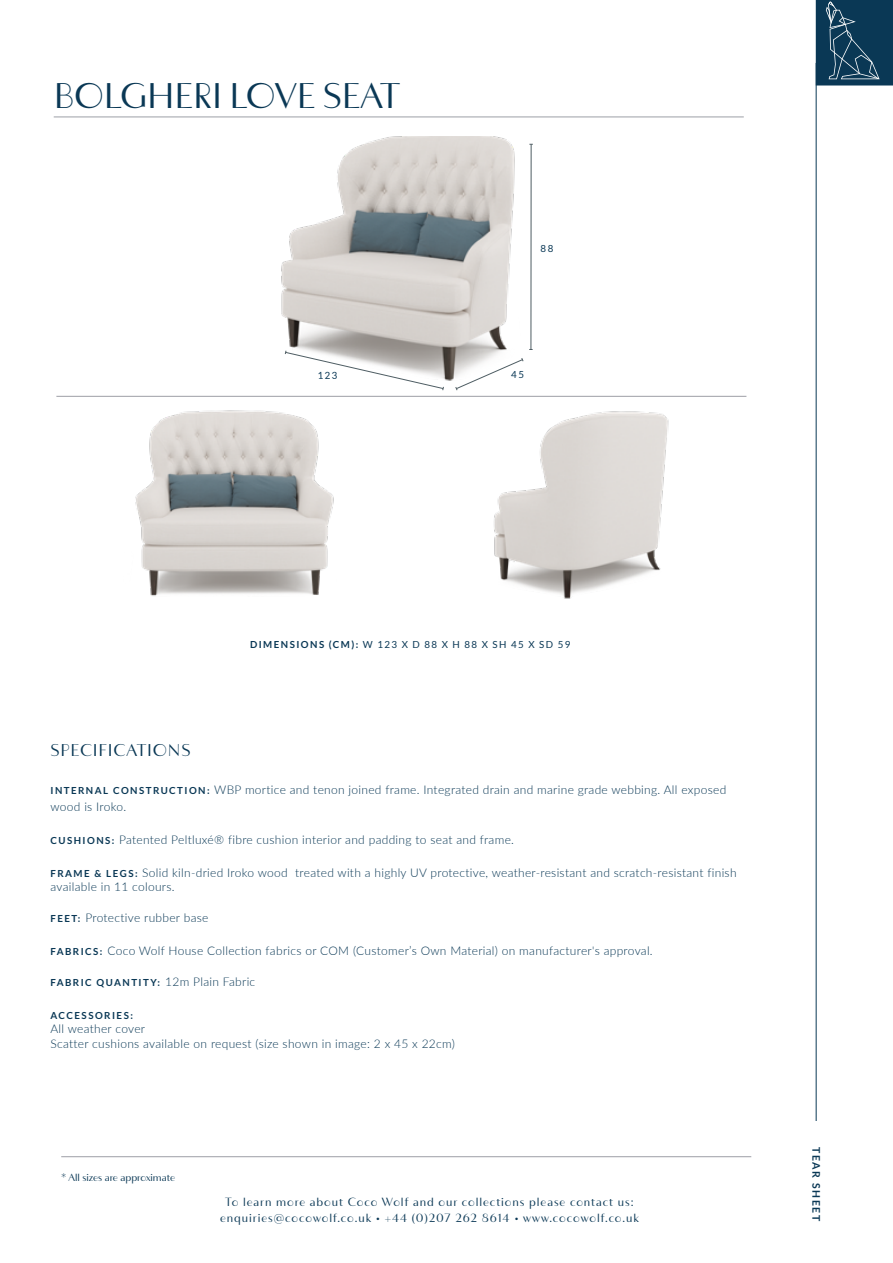
<style>
.page{position:relative;width:893px;height:1263px;background:#fff}
.page>*{position:absolute;margin:0;border:0;box-sizing:border-box;transform-origin:0 0}
.t1{font:700 36px "F37 Bergman";color:#0a3855}
.t2{font:700 17.25px "F37 Bergman";letter-spacing:.05em;color:#0a3855}
.t3{font:300 12px/14.4px "Lato";letter-spacing:.025em;color:#0a3855}
.t4{font:700 12px/16.2px "F37 Bergman";letter-spacing:.08em;color:#0a3855;text-align:center}
.t5{font:700 10.5px "F37 Bergman";color:#0a3855}
.t6{font:700 10.5px "Lato";letter-spacing:.15em;color:#0a3855}
.t7{font:700 9.75px "Lato";letter-spacing:.15em;color:#0a3855}
.t8{font:9.75px "Lato";letter-spacing:.15em;color:#0a3855}
.s1{font-weight:700}
.s2{font-weight:700;font-size:9.75px}
.s3{font-weight:300;font-size:12px}
</style>
<div class="page">
<div style="left:816px;top:1px;width:76px;height:84px;background:#0a3855"></div>
<svg style="left:826px;top:3px;width:53px;height:76px"></svg>
<div style="left:816px;top:0;width:77px;height:86px;border:2px solid #0a3855"></div>
<hr style="left:61px;top:1156px;width:690px;height:1px;background:#9d9fa6">
<hr style="left:816px;top:63px;width:1px;height:1149px;background:#0a3855">
<div style="left:812px;top:1121px;width:9px;height:100px;background:#fff"></div>
<hr style="left:54px;top:117px;width:690px;height:1px;background:#9d9fa6">
<hr style="left:56px;top:396px;width:690px;height:1px;background:#9d9fa6">
<img style="left:281px;top:136px;width:252px;height:245px">
<hr style="left:531px;top:144px;width:1px;height:205px;background:#4e5d63">
<img style="left:494px;top:411px;width:175px;height:188px">
<img style="left:135px;top:410px;width:199px;height:186px">
<svg style="left:455px;top:357px;width:69px;height:34px"></svg>
<svg style="left:284px;top:350px;width:160px;height:41px"></svg>
<h1 class="t1" style="left:54px;top:74px;width:348px">BOLGHERI LOVE SEAT</h1>
<p class="t8" style="left:541px;top:243px;width:14px">88</p>
<p class="t8" style="left:511px;top:369px;width:14px">45</p>
<h2 class="t2" style="left:50px;top:740px;width:142px">SPECIFICATIONS</h2>
<p class="t8" style="left:250px;top:639px;width:322px"><span class="s1">DIMENSIONS (CM):</span> W 123 X D 88 X H 88 X SH 45 X SD 59</p>
<p class="t3" style="left:50px;top:781px;width:677px;line-height:16.5px"><span class="s2">INTERNAL CONSTRUCTION:</span> WBP mortice and tenon joined frame. Integrated drain and marine grade webbing. All exposed wood is Iroko.</p>
<p class="t3" style="left:50px;top:832px;width:465px"><span class="s2">CUSHIONS :</span> Patented Peltluxé® fibre cushion interior and padding to seat and frame.</p>
<p class="t3" style="left:50px;top:865px;width:688px"><span class="s2">FRAME &amp; LEGS :</span> Solid kiln-dried Iroko wood treated with a highly UV protective, weather-resistant and scratch-resistant finish available in 11 colours.</p>
<p class="t3" style="left:50px;top:910px;width:159px"><span class="s2">FEET:</span> Protective rubber base</p>
<p class="t3" style="left:50px;top:943px;width:604px"><span class="s2">FABRICS :</span> Coco Wolf House Collection fabrics or COM (Customer’s Own Material) on manufacturer's approval.</p>
<p class="t7" style="left:50px;top:977px;width:206px">FABRIC QUANTITY: <span class="s3">12m Plain Fabric</span></p>
<p class="t7" style="left:50px;top:1010px;width:84px">ACCESSORIES:</p>
<p class="t3" style="left:50px;top:1021px;width:406px">All weather cover<br>Scatter cushions available on request (size shown in image: 2 x 45 x 22cm)</p>
<p class="t5" style="left:61px;top:1171px;width:115px">* All sizes are approximate</p>
<p class="t4" style="left:220px;top:1193px;width:420px">To learn more about Coco Wolf and our collections please contact us: enquiries@cocowolf.co.uk • +44 (0)207 262 8614 • www.cocowolf.co.uk</p>
<p class="t6" style="left:822px;top:1147px;width:76px;rotate:90deg">TEAR SHEET</p>
</div>
